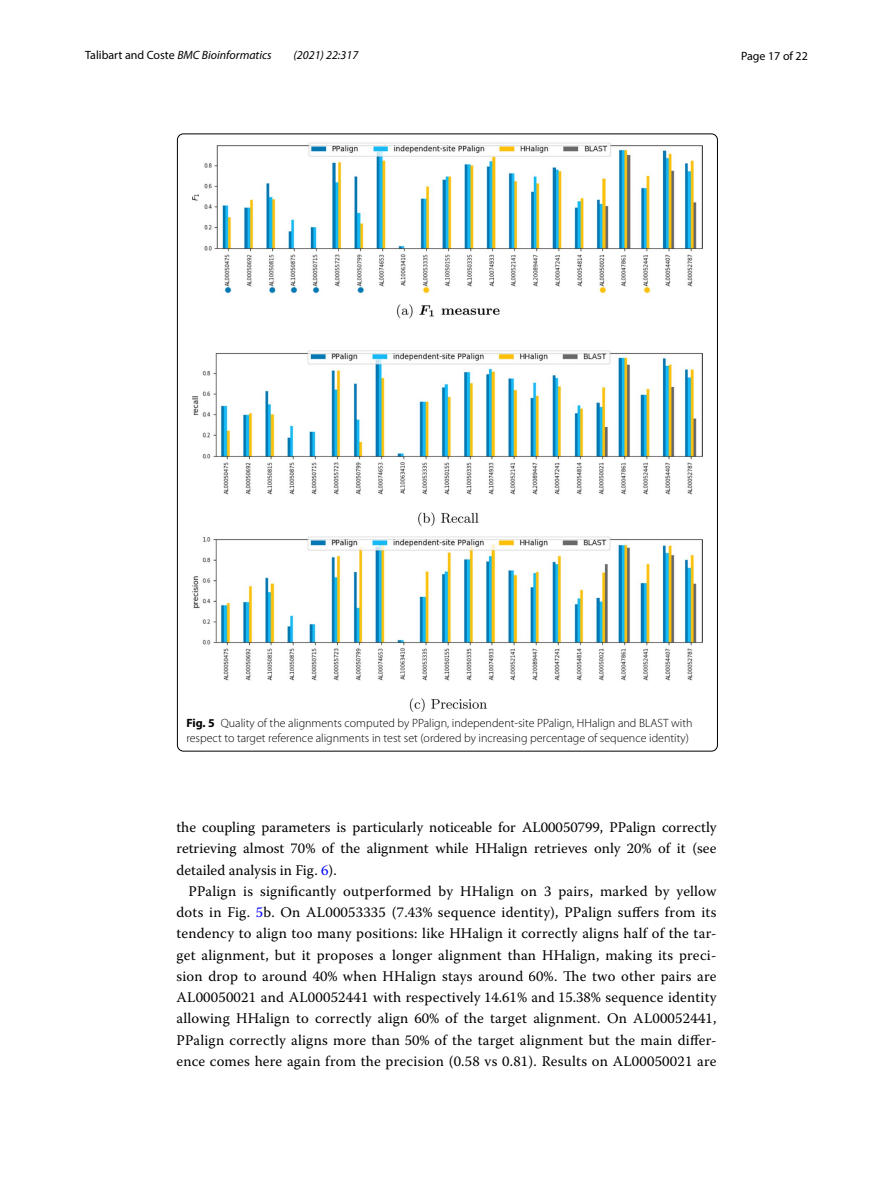
<style>
.page{position:relative;width:893px;height:1187px;background:#fff}
.page>*{position:absolute;margin:0;border:0;box-sizing:border-box;transform-origin:0 0}
.t1{font:14.7px/21.1px "Warnock Pro";letter-spacing:.01em;color:#000;text-align:justify}
.t2{font:300 12px/15px "Myriad Pro";color:#000}
.t3{font:italic 12px "Myriad Pro";color:#000}
.t4{font:12px "Myriad Pro";color:#000}
.s1{font-style:normal}
.s2{font-weight:700}
.s3{font-family:"Warnock Pro Regular 92"}
.s4{font-family:"Warnock Pro Regular 93"}
.s5{color:#00f}
.s6{font-family:"Warnock Pro Regular 94"}
.s7{font-family:"Warnock Pro Regular 95"}
.s8{font-family:"Warnock Pro Regular 96"}
.s9{font-family:"Warnock Pro Regular 97"}
.s10{font-family:"Warnock Pro Regular 98"}
.s11{font-family:"Warnock Pro Regular 90"}
.s12{font-family:"Warnock Pro Regular 91"}
</style>
<div class="page">
<img style="left:192px;top:143px;width:511px;height:568px">
<p class="t3" style="left:85px;top:48px;width:188px"><span class="s1">Talibart and Coste</span> BMC Bioinformatics</p>
<p class="t3" style="left:294px;top:48px;width:66px">(2021) 22:317</p>
<p class="t4" style="left:741px;top:48px;width:68px">Page 17 of 22</p>
<p class="t2" style="left:186px;top:715px;width:508px"><span class="s2">Fig. 5</span> Quality of the alignments computed by PPalign, independent-site PPalign, HHalign and BLAST with respect to target reference alignments in test set (ordered by increasing percentage of sequence identity)</p>
<p class="t1" style="left:176px;top:816px;width:542px">the coupling parameters is particularly noticeable for AL00050799, PPalign correctly retrieving almost <span class="s3">70%</span> of the alignment while HHalign retrieves only <span class="s4">20%</span> of it (see detailed analysis in Fig. <span class="s5">6</span>).</p>
<p class="t1" style="left:176px;top:880px;width:542px;text-indent:12px">PPalign is significantly outperformed by HHalign on 3 pairs, marked by yellow dots in Fig. <span class="s5">5</span>b. On AL00053335 (<span class="s6">7.43%</span> sequence identity), PPalign suffers from its tendency to align too many positions: like HHalign it correctly aligns half of the tar&shy;get alignment, but it proposes a longer alignment than HHalign, making its preci&shy;sion drop to around <span class="s7">40%</span> when HHalign stays around <span class="s8">60%</span>. The two other pairs are AL00050021 and AL00052441 with respectively <span class="s9">14.61%</span> and <span class="s10">15.38%</span> sequence identity allowing HHalign to correctly align <span class="s11">60%</span> of the target alignment. On AL00052441, PPalign correctly aligns more than <span class="s12">50%</span> of the target alignment but the main differ&shy;ence comes here again from the precision (0.58 vs 0.81). Results on AL00050021 are</p>
</div>
